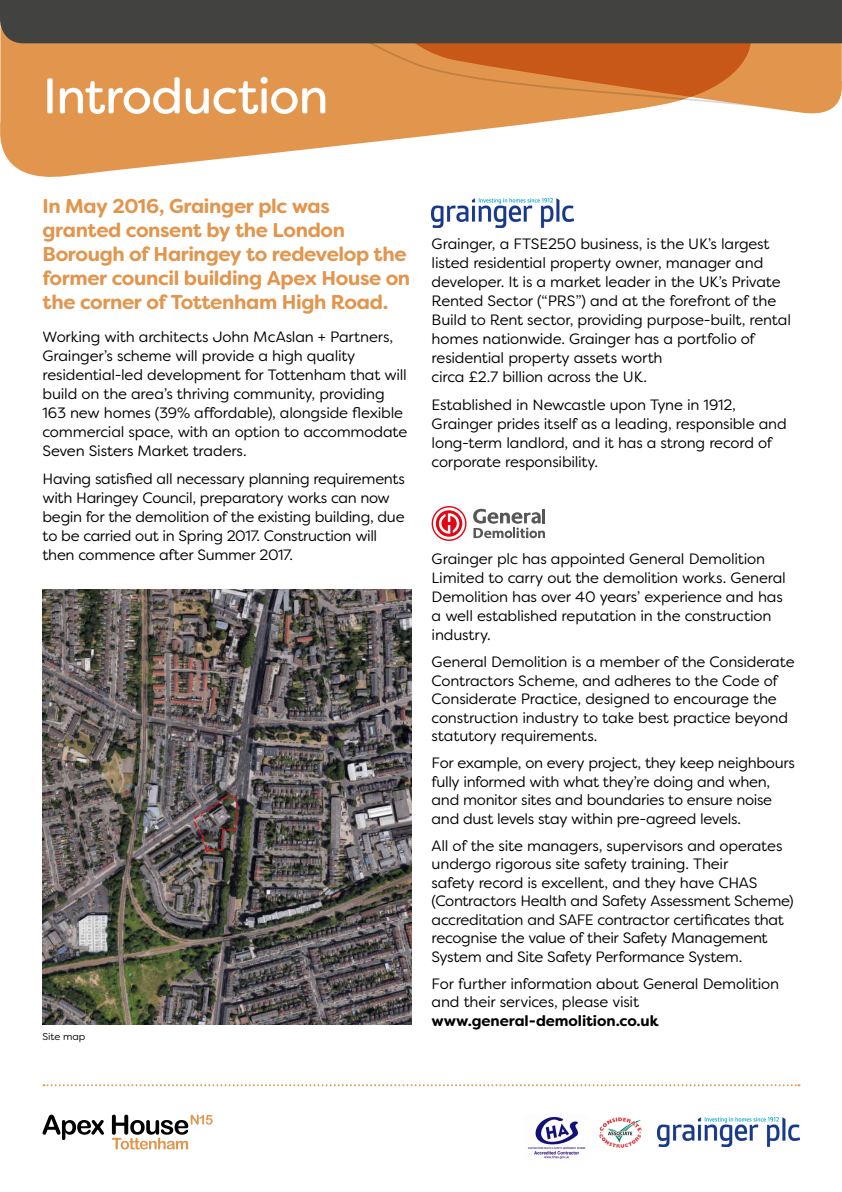
<style>
.page{position:relative;width:842px;height:1192px;background:#fff}
.page>*{position:absolute;margin:0;border:0;box-sizing:border-box;transform-origin:0 0}
.t1{font:50px "Filson Soft";letter-spacing:-.02em;color:#fff}
.t2{font:700 20px/24px "Filson Soft";letter-spacing:-.02em;color:#e2964d}
.t3{font:15px/19px "Filson Soft";letter-spacing:-.015em;color:#000}
.t4{font:700 15px "Filson Soft";letter-spacing:-.005em;color:#000}
.t5{font:10px "Filson Soft";letter-spacing:-.01em;color:#000}
</style>
<div class="page">
<svg style="left:751px;top:43px;width:91px;height:71px;background:#e39c58"></svg>
<svg style="left:0;top:43px;width:751px;height:134px;fill:#e2964d"></svg>
<div style="left:0;top:0;width:842px;height:43px;background:#424241"></div>
<svg style="left:43px;top:1115px;width:61px;height:25px"></svg>
<svg style="left:112px;top:1115px;width:101px;height:34px"></svg>
<svg style="left:44px;top:1084px;width:755px;height:2px"></svg>
<img style="left:658px;top:1118px;width:141px;height:28px">
<img style="left:43px;top:589px;width:368px;height:435px">
<img style="left:599px;top:1118px;width:42px;height:30px">
<img style="left:527px;top:1116px;width:59px;height:44px">
<img style="left:193px;top:794px;width:46px;height:62px">
<img style="left:432px;top:198px;width:141px;height:29px">
<svg style="left:473px;top:509px;width:72px;height:29px"></svg>
<svg style="left:432px;top:506px;width:34px;height:35px"></svg>
<h1 class="t1" style="left:43px;top:64px;width:288px">Introduction</h1>
<h2 class="t2" style="left:43px;top:194px;width:369px">In May 2016, Grainger plc was granted consent by the London Borough of Haringey to redevelop the former council building Apex House on the corner of Tottenham High Road.</h2>
<p class="t3" style="left:43px;top:327px;width:366px">Working with architects John McAslan + Partners, Grainger’s scheme will provide a high quality residential-led development for Tottenham that will build on the area’s thriving community, providing 163 new homes (39% affordable), alongside flexible commercial space, with an option to accommodate Seven Sisters Market traders.</p>
<p class="t3" style="left:43px;top:469px;width:364px">Having satisfied all necessary planning requirements with Haringey Council, preparatory works can now begin for the demolition of the existing building, due to be carried out in Spring 2017. Construction will then commence after Summer 2017.</p>
<p class="t5" style="left:43px;top:1030px;width:44px">Site map</p>
<p class="t3" style="left:432px;top:234px;width:361px">Grainger, a FTSE250 business, is the UK’s largest listed residential property owner, manager and developer. It is a market leader in the UK’s Private Rented Sector (“PRS”) and at the forefront of the Build to Rent sector, providing purpose-built, rental homes nationwide. Grainger has a portfolio of residential property assets worth<br>circa £2.7 billion across the UK.</p>
<p class="t3" style="left:432px;top:395px;width:357px">Established in Newcastle upon Tyne in 1912, Grainger prides itself as a leading, responsible and long-term landlord, and it has a strong record of corporate responsibility.</p>
<p class="t3" style="left:432px;top:549px;width:356px">Grainger plc has appointed General Demolition Limited to carry out the demolition works. General Demolition has over 40 years’ experience and has a well established reputation in the construction industry.</p>
<p class="t3" style="left:432px;top:653px;width:364px;line-height:18.5px">General Demolition is a member of the Considerate Contractors Scheme, and adheres to the Code of Considerate Practice, designed to encourage the construction industry to take best practice beyond statutory requirements.</p>
<p class="t3" style="left:432px;top:753px;width:365px;line-height:18.5px">For example, on every project, they keep neighbours fully informed with what they’re doing and when, and monitor sites and boundaries to ensure noise and dust levels stay within pre-agreed levels.</p>
<p class="t3" style="left:432px;top:836px;width:364px;line-height:18.5px">All of the site managers, supervisors and operates undergo rigorous site safety training. Their<br>safety record is excellent, and they have CHAS (Contractors Health and Safety Assessment Scheme) accreditation and SAFE contractor certificates that recognise the value of their Safety Management System and Site Safety Performance System.</p>
<p class="t3" style="left:432px;top:974px;width:349px;line-height:18.5px">For further information about General Demolition and their services, please visit</p>
<p class="t4" style="left:432px;top:1011px;width:229px">www.general-demolition.co.uk</p>
</div>
